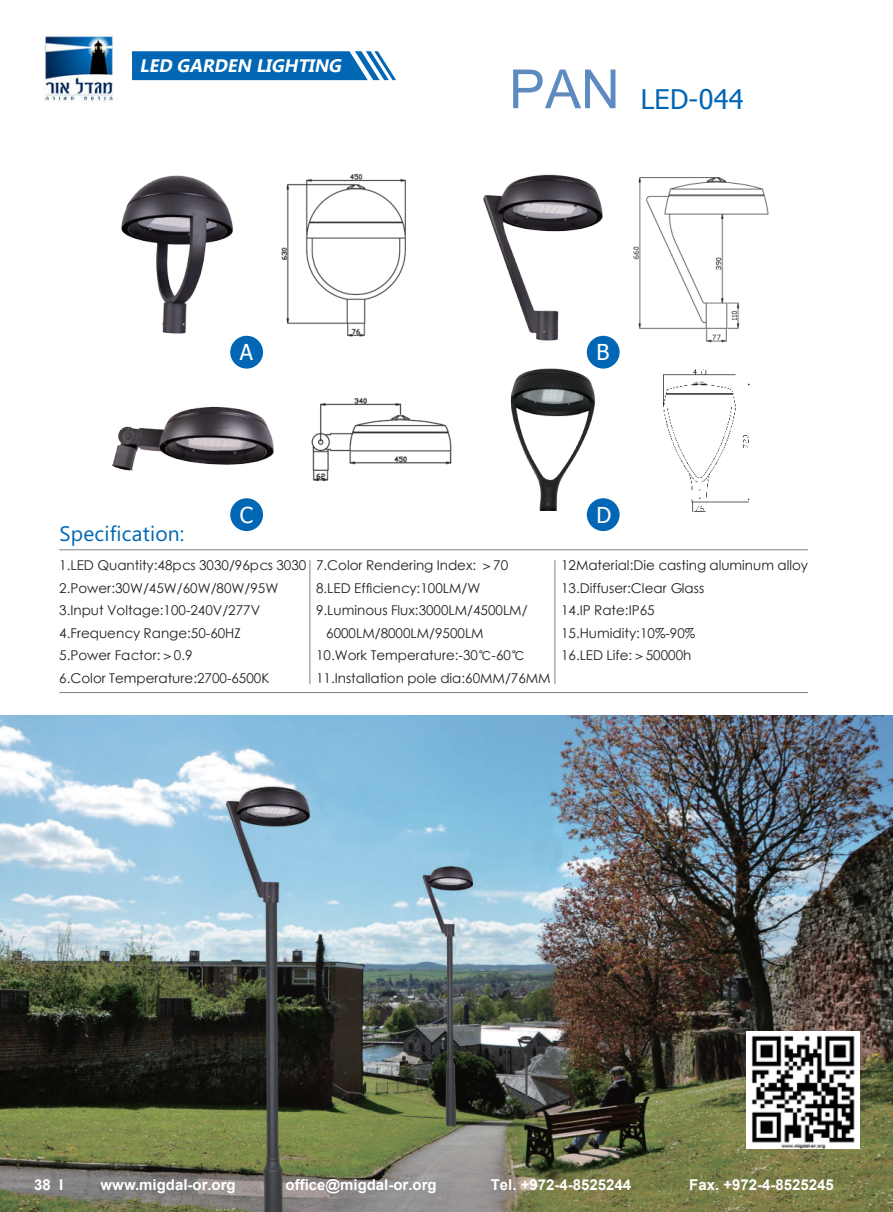
<style>
.page{position:relative;width:893px;height:1212px;background:#fff}
.page>*{position:absolute;margin:0;border:0;box-sizing:border-box;transform-origin:0 0}
.t1{font:54px "Arial";color:#5d8abf}
.t2{font:27px "Tahoma";letter-spacing:.01em;color:#0166b3}
.t3{font:21.9px "Tahoma";color:#fff}
.t4{font:21px "Microsoft Phags Pa";letter-spacing:.01em;color:#0166b3}
.t5{font:italic 700 18px "Ebrima";color:#fff}
.t6{font:700 15px "Arial";color:#fff}
.t7{font:13.5px/22.5px "ST Xihei";color:#231f20}
.s1{font-style:inherit}
</style>
<div class="page">
<svg style="left:132px;top:51px;width:264px;height:29px;background:#1874ba"></svg>
<img style="left:0;top:716px;width:893px;height:496px">
<img style="left:281px;top:174px;width:125px;height:163px">
<img style="left:633px;top:177px;width:136px;height:166px">
<img style="left:311px;top:397px;width:141px;height:84px">
<img style="left:663px;top:369px;width:87px;height:143px">
<img style="left:121px;top:175px;width:140px;height:169px">
<img style="left:483px;top:174px;width:135px;height:171px">
<img style="left:112px;top:406px;width:162px;height:65px">
<img style="left:510px;top:361px;width:101px;height:149px">
<hr style="left:309px;top:560px;width:1px;height:124px;background:#808285">
<hr style="left:555px;top:560px;width:1px;height:124px;background:#808285">
<div style="left:230px;top:336px;width:33px;height:33px;background:#0166b3;border-radius:50%"></div>
<div style="left:587px;top:336px;width:33px;height:33px;background:#0166b3;border-radius:50%"></div>
<div style="left:587px;top:498px;width:33px;height:33px;background:#0166b3;border-radius:50%"></div>
<div style="left:230px;top:498px;width:33px;height:33px;background:#0166b3;border-radius:50%"></div>
<hr style="left:59px;top:549px;width:749px;height:1px;background:#808285">
<hr style="left:59px;top:692px;width:749px;height:1px;background:#808285">
<img style="left:44px;top:35px;width:70px;height:68px">
<img style="left:746px;top:1031px;width:114px;height:117px">
<h3 class="t5" style="left:139px;top:55px;width:205px">LED GARDEN LIGHTING</h3>
<h1 class="t1" style="left:509px;top:58px;width:112px">PAN</h1>
<h2 class="t2" style="left:641px;top:84px;width:104px">LED-044</h2>
<h3 class="t3" style="left:240px;top:340px;width:15px">A</h3>
<h3 class="t3" style="left:596px;top:340px;width:14px">B</h3>
<h3 class="t3" style="left:240px;top:502px;width:15px">C</h3>
<h3 class="t3" style="left:596px;top:502px;width:16px">D</h3>
<h3 class="t4" style="left:60px;top:525px;width:126px">Specification:</h3>
<p class="t7" style="left:59px;top:554px;width:249px">1.LED Quantity:48pcs 3030/96pcs 3030<br>2.Power:30W/45W/60W/80W/95W<br>3.Input Voltage:100-240V/277V<br>4.Frequency Range:50-60HZ<br>5.Power Factor:＞0.9<br>6.Color Temperature:2700-6500K</p>
<p class="t7" style="left:316px;top:554px;width:194px">7.Color Rendering Index: ＞70</p>
<p class="t7" style="left:316px;top:576px;width:166px">8.LED Efficiency:100LM/W</p>
<p class="t7" style="left:316px;top:599px;width:213px">9.Luminous Flux:3000LM/4500LM/</p>
<p class="t7" style="left:326px;top:621px;width:159px">6000LM/8000LM/9500LM</p>
<p class="t7" style="left:316px;top:644px;width:210px">10.Work Temperature:-30℃-60℃</p>
<p class="t7" style="left:316px;top:668px;width:236px">11.Installation pole dia:60MM/76MM</p>
<p class="t7" style="left:561px;top:555px;width:249px">12Material:Die casting aluminum alloy<br>13.Diffuser:Clear Glass<br>14.IP Rate:IP65<br>15.Humidity:10%-90%<br>16.LED Life:＞50000h</p>
<p class="t6" style="left:34px;top:1176px;width:31px">38 I</p>
<p class="t6" style="left:101px;top:1179px;width:137px"><span class="s1">www.</span>migdal-or.org</p>
<p class="t6" style="left:286px;top:1179px;width:153px">office@migdal-or.org</p>
<p class="t6" style="left:491px;top:1179px;width:142px">Tel. +972-4-8525244</p>
<p class="t6" style="left:689px;top:1179px;width:146px">Fax. +972-4-8525245</p>
</div>
